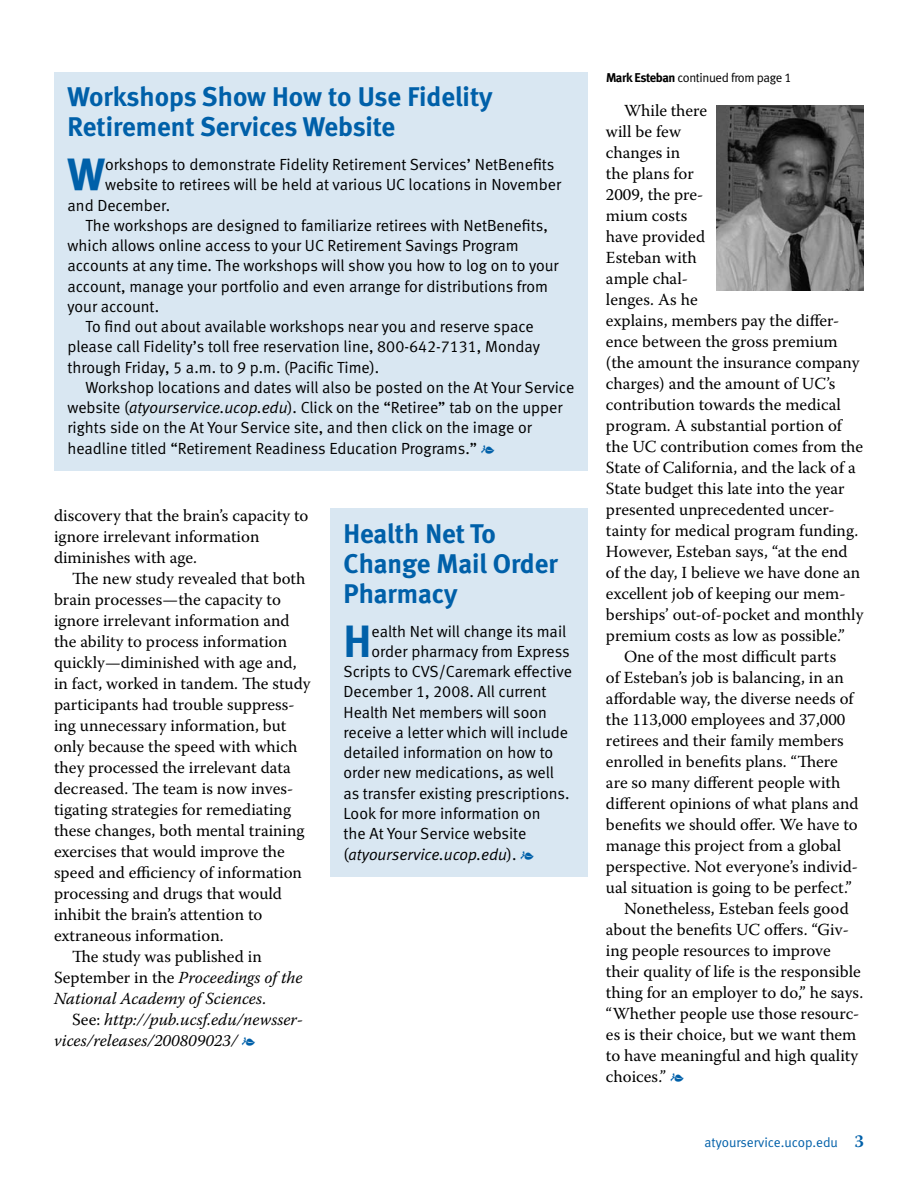
<style>
.page{position:relative;width:918px;height:1188px;background:#fff}
.page>*{position:absolute;margin:0;border:0;box-sizing:border-box;transform-origin:0 0}
.t1{font:45.3px "Meta Bold LF";color:#0060a9}
.t2{font:27px/30px "Meta Bold LF";color:#0060a9}
.t3{font:16.8px/21px "Warnock Pro";color:#000}
.t4{font:italic 16.8px "Warnock Pro";color:#000}
.t5{font:16.2px "Meta Normal LF";color:#000}
.t6{font:italic 16.2px "Meta Normal LF";color:#000}
.t7{font:13.5px "Meta Normal LF";color:#0060a9}
.t8{font:12.75px "Meta Normal LF";letter-spacing:-.03em;color:#000}
.s1{font-style:italic}
.s2{font-family:"Warnock Pro";font-size:16.8px;color:#0060a9}
.s3{font-style:normal}
.s4{font-style:normal;color:#0060a9}
.s5{font-family:"Warnock Pro";font-style:normal;font-size:16.8px;color:#0060a9}
.s6{font-family:"Meta Bold LF"}
.s7{color:#0060a9}
.s8{font-family:"Warnock Pro";font-weight:600;font-size:18px}
</style>
<div class="page">
<div style="left:54px;top:72px;width:534px;height:399px;background:#d9e7f2"></div>
<div style="left:330px;top:508px;width:258px;height:370px;background:#d9e7f2"></div>
<img style="left:716px;top:105px;width:148px;height:186px">
<h2 class="t2" style="left:68px;top:82px;width:427px">Workshops Show How to Use Fidelity<br>Retirement Services Website</h2>
<h1 class="t1" style="left:68px;top:148px;width:39px">W</h1>
<p class="t5" style="left:105px;top:155px;width:451px">orkshops to demonstrate Fidelity Retirement Services’ NetBenefits</p>
<p class="t5" style="left:105px;top:175px;width:457px">website to retirees will be held at various UC locations in November</p>
<p class="t5" style="left:68px;top:196px;width:104px">and December.</p>
<p class="t5" style="left:86px;top:216px;width:464px">The workshops are designed to familiarize retirees with NetBenefits,</p>
<p class="t5" style="left:68px;top:236px;width:453px">which allows online access to your UC Retirement Savings Program</p>
<p class="t5" style="left:68px;top:256px;width:493px">accounts at any time. The workshops will show you how to log on to your</p>
<p class="t5" style="left:68px;top:277px;width:482px">account, manage your portfolio and even arrange for distributions from</p>
<p class="t5" style="left:68px;top:297px;width:93px">your account.</p>
<p class="t5" style="left:86px;top:317px;width:450px">To find out about available workshops near you and reserve space</p>
<p class="t5" style="left:68px;top:337px;width:474px">please call Fidelity’s toll free reservation line, 800-642-7131, Monday</p>
<p class="t5" style="left:68px;top:358px;width:313px">through Friday, 5 a.m. to 9 p.m. (Pacific Time).</p>
<p class="t5" style="left:86px;top:378px;width:490px">Workshop locations and dates will also be posted on the At Your Service</p>
<p class="t5" style="left:68px;top:398px;width:497px">website (<span class="s1">atyourservice.ucop.edu</span>). Click on the “Retiree” tab on the upper</p>
<p class="t5" style="left:68px;top:419px;width:466px">rights side on the At Your Service site, and then click on the image or</p>
<p class="t5" style="left:68px;top:440px;width:429px">headline titled “Retirement Readiness Education Programs.” <span class="s2">e</span></p>
<p class="t3" style="left:54px;top:505px;width:256px">discovery that the brain’s capacity to ignore irrelevant information diminishes with age.</p>
<p class="t3" style="left:72px;top:568px;width:235px">The new study revealed that both</p>
<p class="t3" style="left:54px;top:589px;width:228px">brain processes—the capacity to</p>
<p class="t3" style="left:54px;top:610px;width:237px">ignore irrelevant information and</p>
<p class="t3" style="left:54px;top:631px;width:235px">the ability to process information</p>
<p class="t3" style="left:54px;top:652px;width:244px">quickly—diminished with age and,</p>
<p class="t3" style="left:54px;top:673px;width:258px">in fact, worked in tandem. The study</p>
<p class="t3" style="left:54px;top:694px;width:242px">participants had trouble suppress-</p>
<p class="t3" style="left:54px;top:715px;width:234px">ing unnecessary information, but</p>
<p class="t3" style="left:54px;top:736px;width:245px">only because the speed with which</p>
<p class="t3" style="left:54px;top:757px;width:238px">they processed the irrelevant data</p>
<p class="t3" style="left:54px;top:778px;width:241px">decreased. The team is now inves-</p>
<p class="t3" style="left:54px;top:799px;width:239px">tigating strategies for remediating</p>
<p class="t3" style="left:54px;top:819px;width:252px">these changes, both mental training</p>
<p class="t3" style="left:54px;top:840px;width:232px">exercises that would improve the</p>
<p class="t3" style="left:54px;top:861px;width:249px">speed and efficiency of information</p>
<p class="t3" style="left:54px;top:882px;width:230px">processing and drugs that would</p>
<p class="t3" style="left:54px;top:903px;width:210px">inhibit the brain’s attention to</p>
<p class="t3" style="left:54px;top:924px;width:171px">extraneous information.</p>
<p class="t3" style="left:72px;top:945px;width:191px">The study was published in</p>
<p class="t4" style="left:54px;top:967px;width:250px"><span class="s3">September in the</span> Proceedings of the</p>
<p class="t4" style="left:54px;top:988px;width:214px">National Academy of Sciences<span class="s3">.</span></p>
<p class="t4" style="left:72px;top:1009px;width:233px"><span class="s3">See:</span> http://pub.ucsf.edu/newsser-</p>
<p class="t4" style="left:54px;top:1030px;width:203px">vices/releases/200809023/ <span class="s4">e</span></p>
<h2 class="t2" style="left:344px;top:518px;width:216px">Health Net To<br>Change Mail Order<br>Pharmacy</h2>
<h1 class="t1" style="left:344px;top:614px;width:30px">H</h1>
<p class="t5" style="left:372px;top:622px;width:196px">ealth Net will change its mail</p>
<p class="t5" style="left:372px;top:642px;width:200px">order pharmacy from Express</p>
<p class="t5" style="left:344px;top:662px;width:230px">Scripts to CVS/Caremark effective</p>
<p class="t5" style="left:344px;top:682px;width:205px">December 1, 2008. All current</p>
<p class="t5" style="left:344px;top:703px;width:205px">Health Net members will soon</p>
<p class="t5" style="left:344px;top:723px;width:226px">receive a letter which will include</p>
<p class="t5" style="left:344px;top:743px;width:211px">detailed information on how to</p>
<p class="t5" style="left:344px;top:763px;width:212px">order new medications, as well</p>
<p class="t5" style="left:344px;top:784px;width:228px">as transfer existing prescriptions.</p>
<p class="t5" style="left:344px;top:804px;width:198px">Look for more information on</p>
<p class="t5" style="left:344px;top:824px;width:184px">the At Your Service website</p>
<p class="t6" style="left:344px;top:845px;width:192px"><span class="s3">(</span>atyourservice.ucop.edu<span class="s3">).</span> <span class="s5">e</span></p>
<p class="t8" style="left:606px;top:70px;width:187px"><span class="s6">Mark Esteban</span> continued from page 1</p>
<p class="t3" style="left:624px;top:100px;width:85px">While there</p>
<p class="t3" style="left:606px;top:121px;width:77px">will be few</p>
<p class="t3" style="left:606px;top:142px;width:76px">changes in</p>
<p class="t3" style="left:606px;top:163px;width:89px">the plans for</p>
<p class="t3" style="left:606px;top:184px;width:99px">2009, the pre-</p>
<p class="t3" style="left:606px;top:205px;width:83px">mium costs</p>
<p class="t3" style="left:606px;top:226px;width:101px">have provided</p>
<p class="t3" style="left:606px;top:247px;width:92px">Esteban with</p>
<p class="t3" style="left:606px;top:268px;width:83px">ample chal-</p>
<p class="t3" style="left:606px;top:289px;width:93px">lenges. As he</p>
<p class="t3" style="left:606px;top:310px;width:235px">explains, members pay the differ-</p>
<p class="t3" style="left:606px;top:331px;width:233px">ence between the gross premium</p>
<p class="t3" style="left:606px;top:352px;width:255px">(the amount the insurance company</p>
<p class="t3" style="left:606px;top:373px;width:231px">charges) and the amount of UC’s</p>
<p class="t3" style="left:606px;top:394px;width:236px">contribution towards the medical</p>
<p class="t3" style="left:606px;top:414px;width:237px">program. A substantial portion of</p>
<p class="t3" style="left:606px;top:435px;width:259px">the UC contribution comes from the</p>
<p class="t3" style="left:606px;top:456px;width:251px">State of California, and the lack of a</p>
<p class="t3" style="left:606px;top:477px;width:240px">State budget this late into the year</p>
<p class="t3" style="left:606px;top:498px;width:230px">presented unprecedented uncer-</p>
<p class="t3" style="left:606px;top:519px;width:254px">tainty for medical program funding.</p>
<p class="t3" style="left:606px;top:540px;width:243px">However, Esteban says, “at the end</p>
<p class="t3" style="left:606px;top:561px;width:256px">of the day, I believe we have done an</p>
<p class="t3" style="left:606px;top:582px;width:241px">excellent job of keeping our mem-</p>
<p class="t3" style="left:606px;top:603px;width:259px">berships’ out-of-pocket and monthly</p>
<p class="t3" style="left:606px;top:624px;width:240px">premium costs as low as possible.”</p>
<p class="t3" style="left:624px;top:645px;width:214px">One of the most difficult parts</p>
<p class="t3" style="left:606px;top:666px;width:239px">of Esteban’s job is balancing, in an</p>
<p class="t3" style="left:606px;top:687px;width:249px">affordable way, the diverse needs of</p>
<p class="t3" style="left:606px;top:708px;width:241px">the 113,000 employees and 37,000</p>
<p class="t3" style="left:606px;top:729px;width:239px">retirees and their family members</p>
<p class="t3" style="left:606px;top:750px;width:233px">enrolled in benefits plans. “There</p>
<p class="t3" style="left:606px;top:771px;width:236px">are so many different people with</p>
<p class="t3" style="left:606px;top:792px;width:254px">different opinions of what plans and</p>
<p class="t3" style="left:606px;top:813px;width:253px">benefits we should offer. We have to</p>
<p class="t3" style="left:606px;top:834px;width:237px">manage this project from a global</p>
<p class="t3" style="left:606px;top:855px;width:254px">perspective. Not everyone’s individ-</p>
<p class="t3" style="left:606px;top:876px;width:247px">ual situation is going to be perfect.”</p>
<p class="t3" style="left:624px;top:897px;width:226px">Nonetheless, Esteban feels good</p>
<p class="t3" style="left:606px;top:918px;width:244px">about the benefits UC offers. “Giv-</p>
<p class="t3" style="left:606px;top:939px;width:226px">ing people resources to improve</p>
<p class="t3" style="left:606px;top:960px;width:256px">their quality of life is the responsible</p>
<p class="t3" style="left:606px;top:981px;width:259px">thing for an employer to do,” he says.</p>
<p class="t3" style="left:606px;top:1002px;width:255px">“Whether people use those resourc-</p>
<p class="t3" style="left:606px;top:1023px;width:252px">es is their choice, but we want them</p>
<p class="t3" style="left:606px;top:1044px;width:254px">to have meaningful and high quality</p>
<p class="t3" style="left:606px;top:1065px;width:80px">choices.” <span class="s7">e</span></p>
<p class="t7" style="left:705px;top:1135px;width:161px">atyourservice.ucop.edu <span class="s8">3</span></p>
</div>
